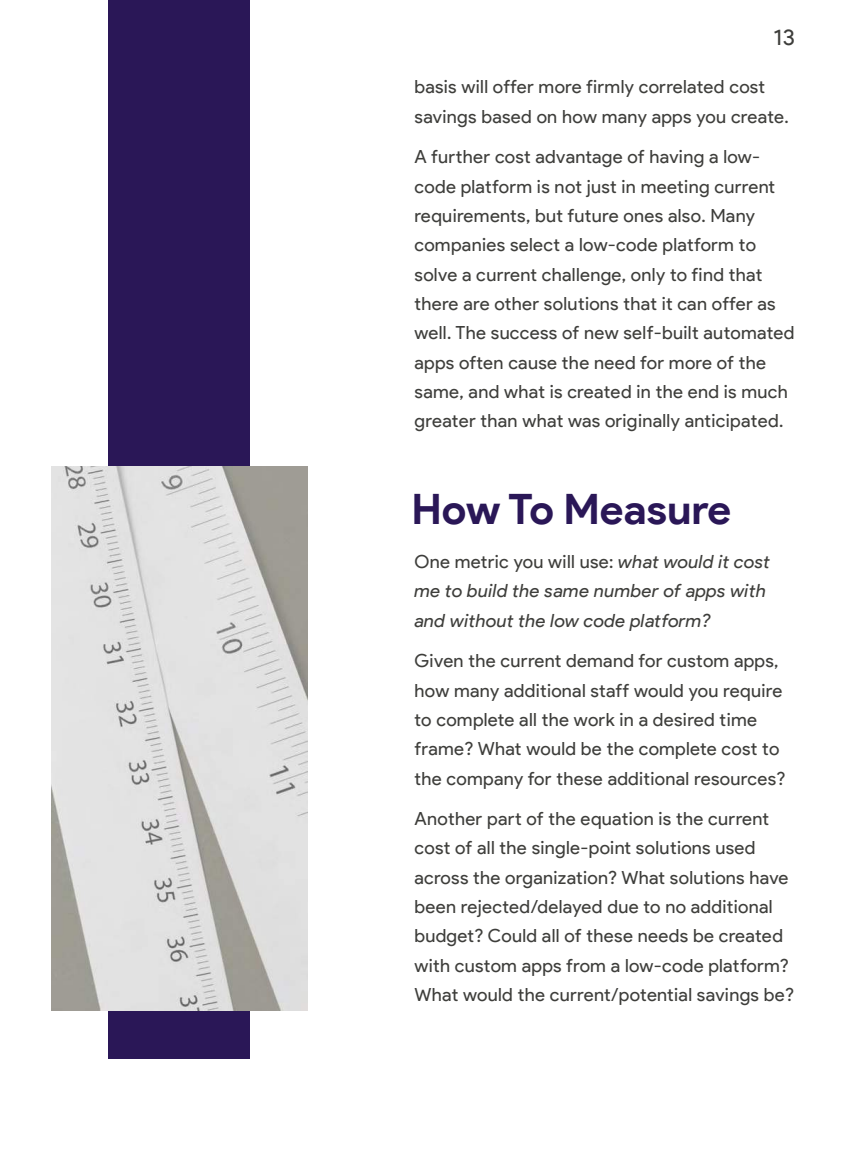
<style>
.page{position:relative;width:846px;height:1176px;background:#fff}
.page>*{position:absolute;margin:0;border:0;box-sizing:border-box;transform-origin:0 0}
.t1{font:700 41.89px "Product Sans";color:#2a1757}
.t2{font:22.33px "Product Sans";color:#3e3e3b}
.t3{font:18.16px/29.3px "Product Sans";letter-spacing:.015em;color:#3e3e3b}
.t4{font:italic 18.16px/29.3px "Product Sans";letter-spacing:.02em;color:#3e3e3b}
.s1{font-style:normal}
</style>
<div class="page">
<div style="left:109px;top:0;width:141px;height:1057px;background:#2a1757"></div>
<img style="left:51px;top:466px;width:257px;height:544px">
<p class="t2" style="left:774px;top:25px;width:23px">13</p>
<p class="t3" style="left:414px;top:73px;width:376px">basis will offer more firmly correlated cost savings based on how many apps you create.</p>
<p class="t3" style="left:414px;top:143px;width:382px">A further cost advantage of having a low&shy;code platform is not just in meeting current requirements, but future ones also. Many companies select a low-code platform to solve a current challenge, only to find that there are other solutions that it can offer as well. The success of new self-built automated apps often cause the need for more of the same, and what is created in the end is much greater than what was originally anticipated.</p>
<h1 class="t1" style="left:411px;top:484px;width:321px">How To Measure</h1>
<p class="t4" style="left:414px;top:547px;width:357px"><span class="s1">One metric you will use:</span> what would it cost me to build the same number of apps with and without the low code platform?</p>
<p class="t3" style="left:414px;top:646px;width:373px">Given the current demand for custom apps, how many additional staff would you require to complete all the work in a desired time frame? What would be the complete cost to the company for these additional resources?</p>
<p class="t3" style="left:414px;top:804px;width:381px">Another part of the equation is the current cost of all the single-point solutions used across the organization? What solutions have been rejected/delayed due to no additional budget? Could all of these needs be created with custom apps from a low-code platform?<br>What would the current/potential savings be?</p>
</div>
